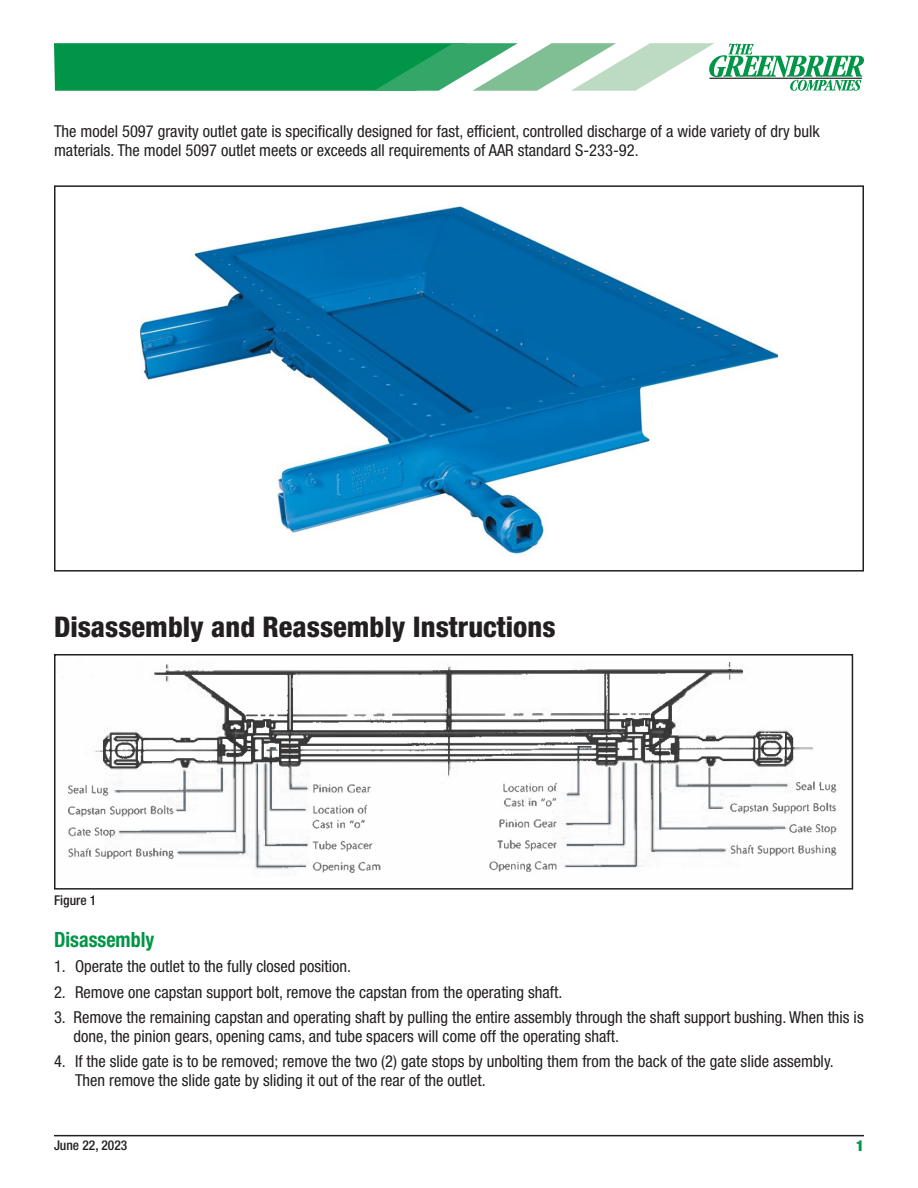
<style>
.page{position:relative;width:918px;height:1188px;background:#fff}
.page>*{position:absolute;margin:0;border:0;box-sizing:border-box;transform-origin:0 0}
.Subhead{font:800 condensed 28.5px "Helvetica Neue LT Std";color:#231f20}
._2nd_Sub{font:700 condensed 21px "Helvetica Neue LT Std";color:#009547;scale:.95 1}
.extra_space_numbered{font:condensed 16.5px/18.8px "Helvetica Neue LT Std";color:#231f20}
.body{font:condensed 16.5px/18.8px "Helvetica Neue LT Std";color:#231f20}
.t1{font:900 condensed 15px "Helvetica Neue LT Std";color:#009547}
.body-2{font:500 condensed 13.5px "Helvetica Neue LT Std";color:#231f20}
</style>
<div class="page">
<hr style="left:55px;top:1135px;width:808px;height:1px;background:#231f20">
<svg style="left:54px;top:43px;width:810px;height:48px"></svg>
<hr style="left:709px;top:78px;width:153px;height:1px;background:#231f20">
<img style="left:68px;top:662px;width:769px;height:211px">
<div style="left:54px;top:654px;width:799px;height:236px;border:2px solid #231f20"></div>
<img style="left:140px;top:206px;width:638px;height:348px">
<div style="left:54px;top:185px;width:810px;height:387px;border:2px solid #231f20"></div>
<p class="body" style="left:54px;top:122px;width:767px">The model 5097 gravity outlet gate is specifically designed for fast, efficient, controlled discharge of a wide variety of dry bulk materials. The model 5097 outlet meets or exceeds all requirements of AAR standard S-233-92.</p>
<p class="Subhead" style="left:54px;top:609px;width:503px">Disassembly and Reassembly Instructions</p>
<p class="body-2" style="left:54px;top:892px;width:44px">Figure 1</p>
<p class="_2nd_Sub" style="left:54px;top:926px;width:107px">Disassembly</p>
<p class="extra_space_numbered" style="left:54px;top:957px;width:299px">1. Operate the outlet to the fully closed position.</p>
<p class="extra_space_numbered" style="left:54px;top:982px;width:510px">2. Remove one capstan support bolt, remove the capstan from the operating shaft.</p>
<p class="extra_space_numbered" style="left:74px;top:1008px;width:792px;text-indent:-20px">3. Remove the remaining capstan and operating shaft by pulling the entire assembly through the shaft support bushing. When this is done, the pinion gears, opening cams, and tube spacers will come off the operating shaft.</p>
<p class="extra_space_numbered" style="left:75px;top:1052px;width:760px;text-indent:-21px">4. If the slide gate is to be removed; remove the two (2) gate stops by unbolting them from the back of the gate slide assembly.<br>Then remove the slide gate by sliding it out of the rear of the outlet.</p>
<p class="body-2" style="left:54px;top:1137px;width:75px">June 22, 2023</p>
<p class="t1" style="left:856px;top:1136px;width:9px">1</p>
</div>
